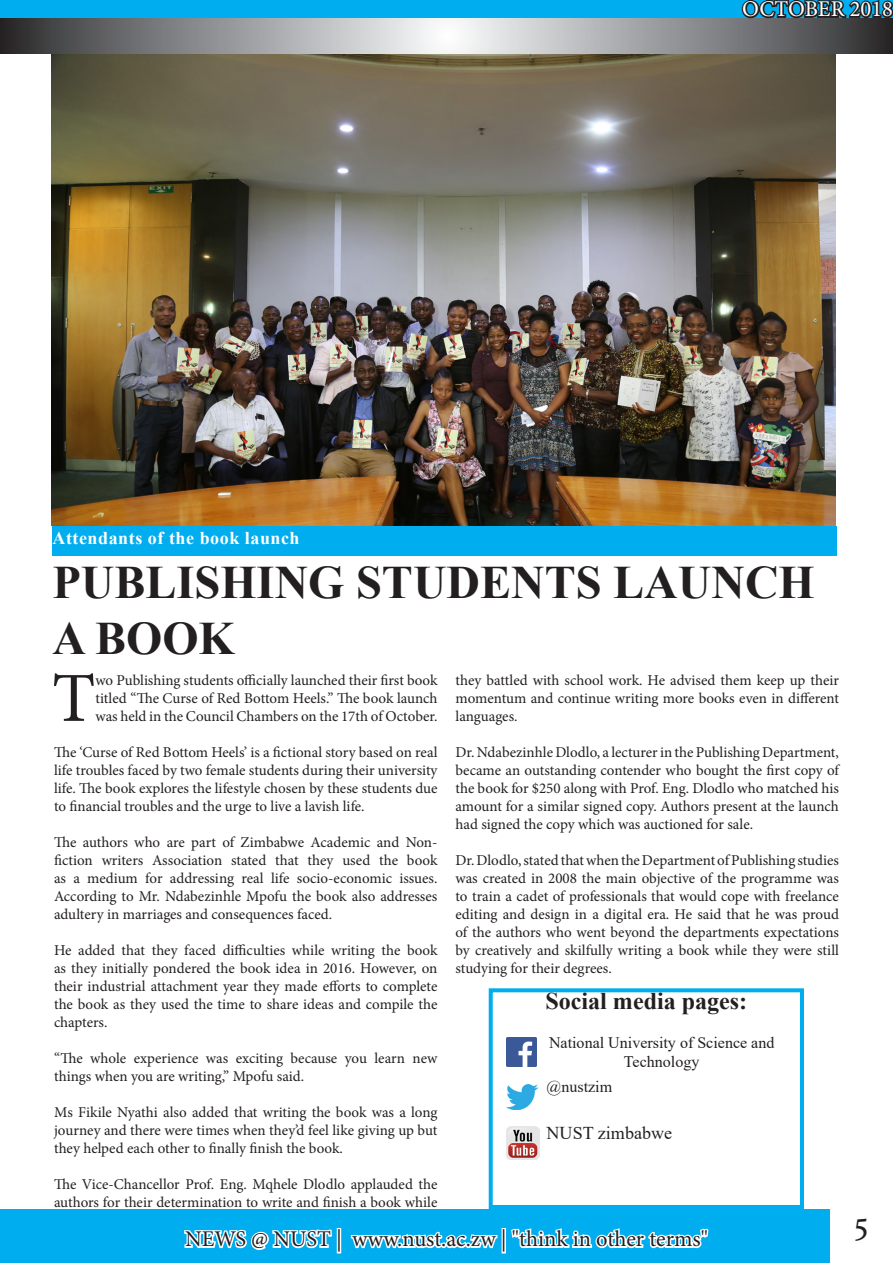
<style>
.page{position:relative;width:893px;height:1263px;background:#fff}
.page>*{position:absolute;margin:0;border:0;box-sizing:border-box;transform-origin:0 0}
.t1{font:70.35px "Minion Pro";color:#231f20}
.t2{font:700 46.5px/55.8px "Times New Roman";color:#231f20}
.t3{font:36px "Minion Pro";color:#231f20}
.t4{font:700 24px "Times New Roman";color:#231f20}
.t5{font:22.5px "Minion Pro";color:#231f20}
.t6{font:22.5px "Minion Pro";color:#fff}
.t7{font:700 18px "Times New Roman";letter-spacing:.03em;color:#fff}
.t8{font:18px "Times New Roman";color:#231f20}
.t9{font:16.05px/19.2px "Times New Roman";color:#231f20;text-align:center}
.t10{font:15px/18px "Minion Pro";color:#231f20;text-align:justify}
</style>
<div class="page">
<div style="left:1px;top:1209px;width:891px;height:53px;background:#00aeef"></div>
<svg style="left:183px;top:1229px;width:151px;height:34px"></svg>
<div style="left:337px;top:1228px;width:4px;height:25px;border:3px solid #fff"></div>
<svg style="left:349px;top:1231px;width:150px;height:32px"></svg>
<div style="left:502px;top:1228px;width:4px;height:25px;border:3px solid #fff"></div>
<svg style="left:511px;top:1228px;width:198px;height:21px"></svg>
<svg style="left:1px;top:18px;width:892px;height:35px;background:#949597"></svg>
<div style="left:0;top:0;width:893px;height:17px;background:#00aeef"></div>
<svg style="left:740px;top:0;width:153px;height:20px"></svg>
<div style="left:830px;top:1209px;width:62px;height:53px;background:#fff"></div>
<div style="left:52px;top:526px;width:785px;height:29px;background:#00aeef"></div>
<img style="left:52px;top:54px;width:784px;height:472px">
<div style="left:489px;top:988px;width:315px;height:221px;border:4px solid #00aeef"></div>
<img style="left:507px;top:1037px;width:30px;height:30px">
<img style="left:507px;top:1084px;width:31px;height:25px">
<img style="left:507px;top:1127px;width:32px;height:32px">
<p class="t7" style="left:52px;top:525px;width:249px">Attendants of the book launch</p>
<p class="t6" style="left:742px;top:-6px;width:152px">OCTOBER 2018</p>
<p class="t2" style="left:52px;top:554px;width:764px">PUBLISHING STUDENTS LAUNCH<br>A BOOK</p>
<p class="t1" style="left:52px;top:651px;width:45px">T</p>
<p class="t10" style="left:95px;top:671px;width:344px">wo Publishing students officially launched their first book titled “The Curse of Red Bottom Heels.” The book launch was held in the Council Chambers on the 17th of October.</p>
<p class="t10" style="left:54px;top:743px;width:385px">The ‘Curse of Red Bottom Heels’ is a fictional story based on real life troubles faced by two female students during their university life. The book explores the lifestyle chosen by these students due to financial troubles and the urge to live a lavish life.</p>
<p class="t10" style="left:54px;top:833px;width:385px">The authors who are part of Zimbabwe Academic and Non&shy;fiction writers Association stated that they used the book as a medium for addressing real life socio-economic issues.<br>According to Mr. Ndabezinhle Mpofu the book also addresses adultery in marriages and consequences faced.</p>
<p class="t10" style="left:54px;top:941px;width:385px">He added that they faced difficulties while writing the book as they initially pondered the book idea in 2016. However, on their industrial attachment year they made efforts to complete the book as they used the time to share ideas and compile the chapters.</p>
<p class="t10" style="left:54px;top:1049px;width:385px">“The whole experience was exciting because you learn new things when you are writing,” Mpofu said.</p>
<p class="t10" style="left:54px;top:1103px;width:385px">Ms Fikile Nyathi also added that writing the book was a long journey and there were times when they’d feel like giving up but they helped each other to finally finish the book.</p>
<p class="t10" style="left:54px;top:1175px;width:385px">The Vice-Chancellor Prof. Eng. Mqhele Dlodlo applauded the authors for their determination to write and finish a book while</p>
<p class="t10" style="left:455px;top:671px;width:385px">they battled with school work. He advised them keep up their momentum and continue writing more books even in different languages.</p>
<p class="t10" style="left:455px;top:743px;width:385px">Dr. Ndabezinhle Dlodlo, a lecturer in the Publishing Department, became an outstanding contender who bought the first copy of the book for $250 along with Prof. Eng. Dlodlo who matched his amount for a similar signed copy. Authors present at the launch had signed the copy which was auctioned for sale.</p>
<p class="t10" style="left:455px;top:851px;width:385px">Dr. Dlodlo, stated that when the Department of Publishing studies was created in 2008 the main objective of the programme was to train a cadet of professionals that would cope with freelance editing and design in a digital era. He said that he was proud of the authors who went beyond the departments expectations by creatively and skilfully writing a book while they were still studying for their degrees.</p>
<p class="t4" style="left:545px;top:983px;width:203px">Social media pages:</p>
<p class="t9" style="left:549px;top:1033px;width:227px">National University of Science and<br>Technology</p>
<p class="t9" style="left:547px;top:1077px;width:67px">@nustzim</p>
<p class="t8" style="left:547px;top:1120px;width:127px">NUST zimbabwe</p>
<p class="t5" style="left:185px;top:1224px;width:524px">NEWS @ NUST | www.nust.ac.zw | "think in other terms"</p>
<p class="t3" style="left:854px;top:1199px;width:16px">5</p>
</div>
